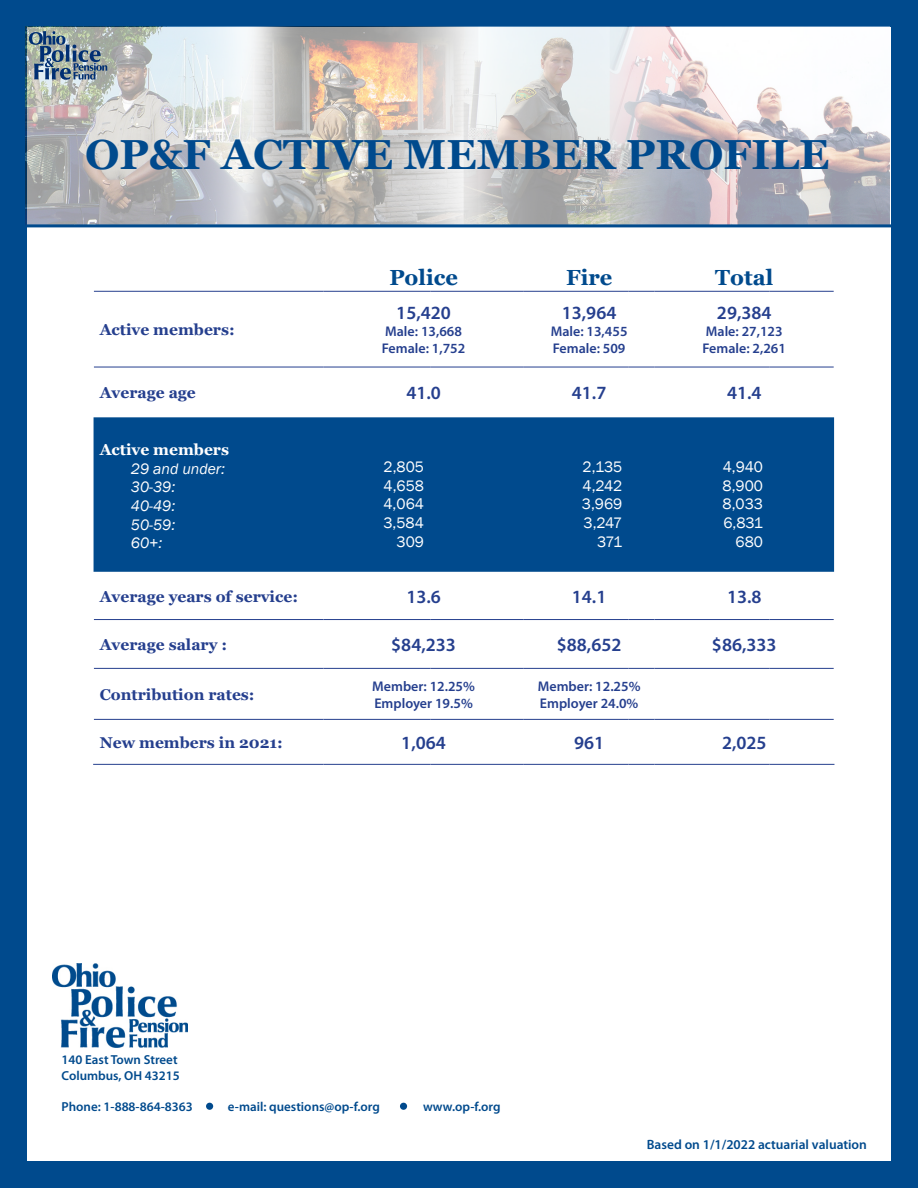
<style>
.page{position:relative;width:918px;height:1188px;background:#fff}
.page>*{position:absolute;margin:0;border:0;box-sizing:border-box;transform-origin:0 0}
.t1{font:700 42px "Georgia";color:#004a8d}
.t2{font:700 21.9px "Georgia";color:#004a8d}
.t3{font:600 18.75px "Myriad Pro";color:#253f8e}
.t4{font:700 15.6px "Georgia";color:#253f8e}
.t5{font:15.6px "Franklin Gothic";color:#fff}
.t6{font:italic 15.6px "Franklin Gothic";color:#fff}
.t7{font:700 15.6px "Georgia";color:#fff}
.t8{font:600 14.1px "Myriad Pro";color:#253f8e}
.t9{font:600 13.5px "Myriad Pro";color:#004a8d}
.t10{font:600 13.05px/15.6px "Myriad Pro";color:#004a8d}
.s1{font-family:"Myriad Pro";font-weight:600;font-size:18.75px;color:#004a8d}
</style>
<div class="page">
<div style="left:0;top:0;width:918px;height:1188px;border:27px solid #004a8d"></div>
<img style="left:25px;top:27px;width:864px;height:197px">
<img style="left:53px;top:963px;width:134px;height:84px">
<div style="left:206px;top:1103px;width:7px;height:7px;background:#004a8d;border-radius:50%"></div>
<div style="left:400px;top:1103px;width:7px;height:7px;background:#004a8d;border-radius:50%"></div>
<hr style="left:25px;top:224px;width:866px;height:3px;background:#004a8d">
<div style="left:94px;top:417px;width:740px;height:155px;background:#004a8d"></div>
<hr style="left:93px;top:764px;width:230px;height:1px;background:#253f8e">
<hr style="left:323px;top:764px;width:107px;height:1px;background:#253f8e">
<hr style="left:430px;top:764px;width:94px;height:1px;background:#253f8e">
<hr style="left:524px;top:764px;width:105px;height:1px;background:#253f8e">
<svg style="left:629px;top:764px;width:25px;height:1px"></svg>
<hr style="left:654px;top:764px;width:115px;height:1px;background:#253f8e">
<hr style="left:769px;top:764px;width:65px;height:1px;background:#253f8e">
<hr style="left:94px;top:719px;width:229px;height:1px;background:#253f8e">
<hr style="left:323px;top:719px;width:107px;height:1px;background:#253f8e">
<hr style="left:430px;top:719px;width:94px;height:1px;background:#253f8e">
<hr style="left:524px;top:719px;width:105px;height:1px;background:#253f8e">
<svg style="left:629px;top:719px;width:25px;height:1px"></svg>
<hr style="left:654px;top:719px;width:115px;height:1px;background:#253f8e">
<hr style="left:769px;top:719px;width:65px;height:1px;background:#253f8e">
<hr style="left:94px;top:668px;width:229px;height:1px;background:#253f8e">
<hr style="left:323px;top:668px;width:107px;height:1px;background:#253f8e">
<hr style="left:430px;top:668px;width:94px;height:1px;background:#253f8e">
<hr style="left:524px;top:668px;width:105px;height:1px;background:#253f8e">
<svg style="left:629px;top:668px;width:25px;height:1px"></svg>
<hr style="left:654px;top:668px;width:115px;height:1px;background:#253f8e">
<hr style="left:769px;top:668px;width:65px;height:1px;background:#253f8e">
<hr style="left:94px;top:619px;width:229px;height:1px;background:#253f8e">
<hr style="left:323px;top:619px;width:107px;height:1px;background:#253f8e">
<hr style="left:430px;top:619px;width:94px;height:1px;background:#253f8e">
<hr style="left:524px;top:619px;width:105px;height:1px;background:#253f8e">
<svg style="left:629px;top:619px;width:25px;height:1px"></svg>
<hr style="left:654px;top:619px;width:115px;height:1px;background:#253f8e">
<hr style="left:769px;top:619px;width:65px;height:1px;background:#253f8e">
<hr style="left:94px;top:291px;width:229px;height:1px;background:#253f8e">
<hr style="left:323px;top:291px;width:107px;height:1px;background:#253f8e">
<hr style="left:430px;top:291px;width:94px;height:1px;background:#253f8e">
<hr style="left:524px;top:291px;width:105px;height:1px;background:#253f8e">
<svg style="left:629px;top:291px;width:25px;height:1px"></svg>
<hr style="left:654px;top:291px;width:115px;height:1px;background:#253f8e">
<hr style="left:769px;top:291px;width:65px;height:1px;background:#253f8e">
<hr style="left:94px;top:367px;width:229px;height:1px;background:#253f8e">
<hr style="left:323px;top:367px;width:107px;height:1px;background:#253f8e">
<hr style="left:430px;top:367px;width:94px;height:1px;background:#253f8e">
<hr style="left:524px;top:367px;width:105px;height:1px;background:#253f8e">
<svg style="left:629px;top:367px;width:25px;height:1px"></svg>
<hr style="left:654px;top:367px;width:115px;height:1px;background:#253f8e">
<hr style="left:769px;top:367px;width:65px;height:1px;background:#253f8e">
<svg style="left:29px;top:31px;width:78px;height:49px;background:#7e929d"></svg>
<p class="t1" style="left:85px;top:127px;width:746px">OP&amp;F ACTIVE MEMBER PROFILE</p>
<p class="t4" style="left:100px;top:320px;width:137px">Active members:</p>
<p class="t2" style="left:389px;top:263px;width:70px">Police</p>
<p class="t2" style="left:566px;top:263px;width:48px">Fire</p>
<p class="t2" style="left:715px;top:263px;width:60px">Total</p>
<p class="t3" style="left:396px;top:301px;width:56px">15,420</p>
<p class="t8" style="left:385px;top:322px;width:78px">Male: 13,668</p>
<p class="t8" style="left:382px;top:339px;width:85px">Female: 1,752</p>
<p class="t3" style="left:562px;top:301px;width:56px">13,964</p>
<p class="t8" style="left:551px;top:322px;width:78px">Male: 13,455</p>
<p class="t8" style="left:553px;top:339px;width:74px">Female: 509</p>
<p class="t3" style="left:717px;top:301px;width:56px">29,384</p>
<p class="t8" style="left:706px;top:322px;width:78px">Male: 27,123</p>
<p class="t8" style="left:703px;top:339px;width:85px">Female: 2,261</p>
<p class="t4" style="left:100px;top:383px;width:98px">Average age</p>
<p class="t3" style="left:406px;top:381px;width:36px">41.0</p>
<p class="t3" style="left:572px;top:381px;width:36px">41.7</p>
<p class="t3" style="left:727px;top:381px;width:36px">41.4</p>
<p class="t7" style="left:100px;top:439px;width:193px">Active members <span class="s1">by age:</span></p>
<p class="t6" style="left:131px;top:459px;width:96px">29 and under:</p>
<p class="t6" style="left:131px;top:477px;width:46px">30-39:</p>
<p class="t6" style="left:131px;top:496px;width:46px">40-49:</p>
<p class="t6" style="left:131px;top:515px;width:46px">50-59:</p>
<p class="t6" style="left:131px;top:533px;width:33px">60+:</p>
<p class="t5" style="left:384px;top:457px;width:42px">2,805</p>
<p class="t5" style="left:384px;top:476px;width:42px">4,658</p>
<p class="t5" style="left:384px;top:495px;width:42px">4,064</p>
<p class="t5" style="left:383px;top:513px;width:42px">3,584</p>
<p class="t5" style="left:397px;top:532px;width:29px">309</p>
<p class="t5" style="left:583px;top:457px;width:41px">2,135</p>
<p class="t5" style="left:583px;top:476px;width:41px">4,242</p>
<p class="t5" style="left:582px;top:495px;width:42px">3,969</p>
<p class="t5" style="left:584px;top:513px;width:40px">3,247</p>
<p class="t5" style="left:597px;top:532px;width:27px">371</p>
<p class="t5" style="left:723px;top:457px;width:42px">4,940</p>
<p class="t5" style="left:723px;top:476px;width:42px">8,900</p>
<p class="t5" style="left:723px;top:495px;width:42px">8,033</p>
<p class="t5" style="left:723px;top:513px;width:41px">6,831</p>
<p class="t5" style="left:736px;top:532px;width:29px">680</p>
<p class="t4" style="left:100px;top:586px;width:200px">Average years of service:</p>
<p class="t3" style="left:406px;top:584px;width:36px">13.6</p>
<p class="t3" style="left:572px;top:584px;width:36px">14.1</p>
<p class="t3" style="left:727px;top:584px;width:36px">13.8</p>
<p class="t4" style="left:100px;top:634px;width:129px">Average salary :</p>
<p class="t3" style="left:391px;top:633px;width:66px">$84,233</p>
<p class="t3" style="left:557px;top:633px;width:66px">$88,652</p>
<p class="t3" style="left:712px;top:633px;width:66px">$86,333</p>
<p class="t4" style="left:100px;top:684px;width:156px">Contribution rates:</p>
<p class="t8" style="left:372px;top:677px;width:104px">Member: 12.25%</p>
<p class="t8" style="left:374px;top:694px;width:100px">Employer 19.5%</p>
<p class="t8" style="left:538px;top:677px;width:104px">Member: 12.25%</p>
<p class="t8" style="left:540px;top:694px;width:100px">Employer 24.0%</p>
<p class="t4" style="left:100px;top:732px;width:185px">New members in 2021:</p>
<p class="t3" style="left:401px;top:731px;width:46px">1,064</p>
<p class="t3" style="left:574px;top:731px;width:32px">961</p>
<p class="t3" style="left:722px;top:731px;width:46px">2,025</p>
<p class="t10" style="left:62px;top:1051px;width:120px">140 East Town Street<br>Columbus, OH 43215</p>
<p class="t10" style="left:62px;top:1098px;width:133px">Phone: 1-888-864-8363</p>
<p class="t10" style="left:228px;top:1098px;width:153px">e-mail: questions@op-f.org</p>
<p class="t10" style="left:423px;top:1098px;width:79px">www.op-f.org</p>
<p class="t9" style="left:647px;top:1136px;width:222px">Based on 1/1/2022 actuarial valuation</p>
</div>
